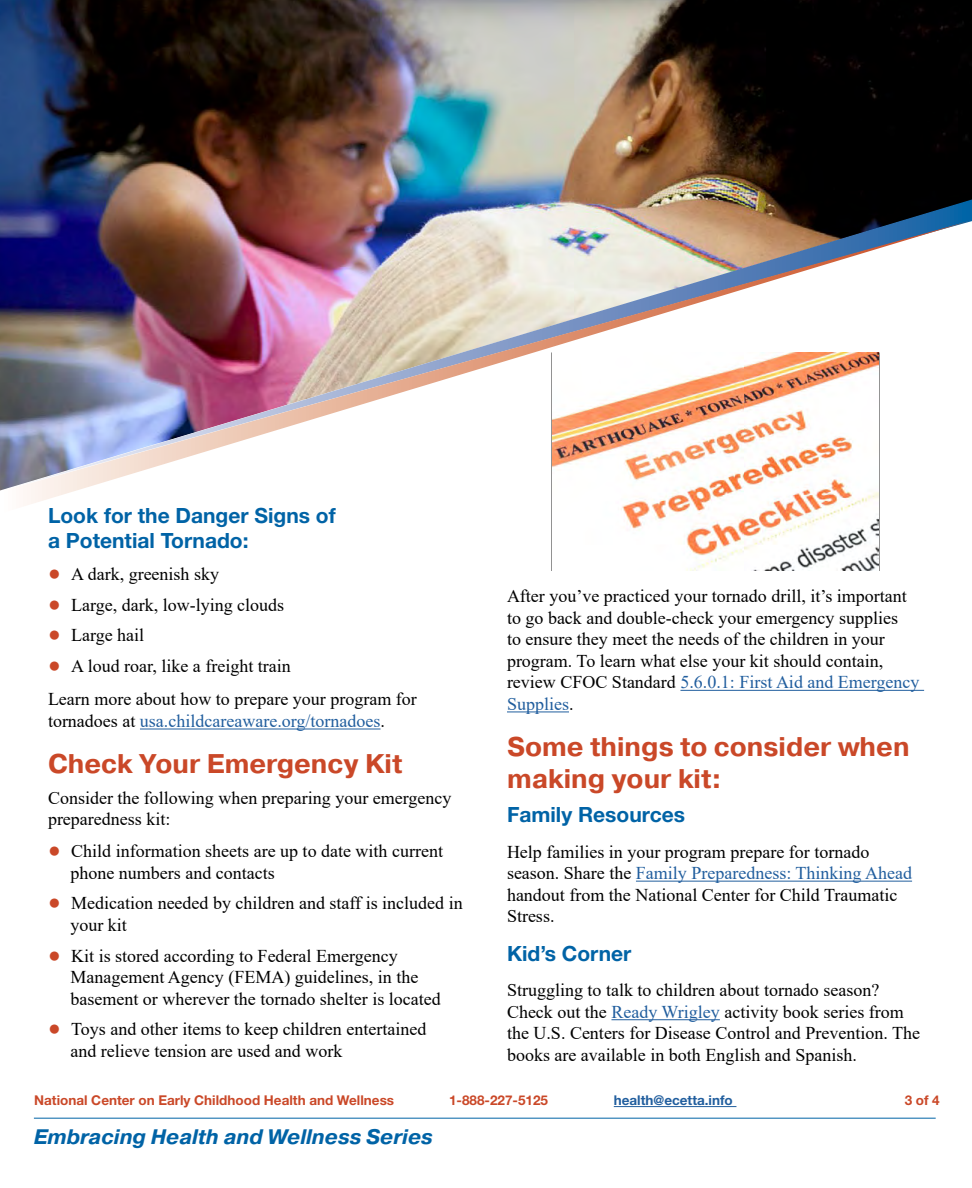
<style>
.page{position:relative;width:972px;height:1188px;background:#fff}
.page>*{position:absolute;margin:0;border:0;box-sizing:border-box;transform-origin:0 0}
.H2_-_Subhead{font:700 27px/32.4px "Pragmatica";color:#ca4828}
.H3_-_Subhead_Next_Co{font:700 21px/25.2px "Helvetica Neue LT Std";color:#0063a6}
.t1{font:italic 700 21px "Pragmatica";color:#0063a6}
.H3_-_Subhead{font:700 21px "Helvetica Neue LT Std";color:#0063a6}
.P_-_Basic_text_Next{font:18px/21.6px "Times New Roman";color:#000}
.P_-_Basic_text{font:18px/21.6px "Times New Roman";color:#000}
.t2{font:700 13.5px "Helvetica Neue LT Std";color:#ca4828}
.t3{font:700 13.5px "Helvetica Neue LT Std";color:#215e9e}
.s1{font-size:21px;color:#ca4828}
.s2{color:#215e9e}
</style>
<div class="page">
<hr style="left:614px;top:1106px;width:122px;height:1px;background:#215e9e">
<img style="left:0;top:0;width:972px;height:200px">
<img style="left:0;top:200px;width:972px;height:291px">
<img style="left:1px;top:220px;width:971px;height:293px">
<hr style="left:34px;top:1118px;width:902px;height:1px;background:#0063a6">
<hr style="left:140px;top:729px;width:241px;height:1px;background:#215e9e">
<hr style="left:680px;top:690px;width:244px;height:1px;background:#215e9e">
<hr style="left:507px;top:712px;width:62px;height:1px;background:#215e9e">
<hr style="left:636px;top:881px;width:276px;height:1px;background:#215e9e">
<hr style="left:611px;top:1019px;width:109px;height:1px;background:#215e9e">
<img style="left:552px;top:353px;width:327px;height:217px">
<h3 class="H3_-_Subhead_Next_Co" style="left:48px;top:502px;width:289px">Look for the Danger Signs of a Potential Tornado:</h3>
<p class="P_-_Basic_text_Next" style="left:48px;top:563px;width:173px"><span class="s1">●</span> A dark, greenish sky</p>
<p class="P_-_Basic_text_Next" style="left:48px;top:593px;width:238px"><span class="s1">●</span> Large, dark, low-lying clouds</p>
<p class="P_-_Basic_text_Next" style="left:48px;top:624px;width:98px"><span class="s1">●</span> Large hail</p>
<p class="P_-_Basic_text_Next" style="left:48px;top:654px;width:244px"><span class="s1">●</span> A loud roar, like a freight train</p>
<p class="P_-_Basic_text" style="left:48px;top:688px;width:370px">Learn more about how to prepare your program for tornadoes at <span class="s2">usa.childcareaware.org/tornadoes</span>.</p>
<h2 class="H2_-_Subhead" style="left:48px;top:748px;width:356px">Check Your Emergency Kit</h2>
<p class="P_-_Basic_text" style="left:48px;top:786px;width:405px">Consider the following when preparing your emergency preparedness kit:</p>
<p class="P_-_Basic_text_Next" style="left:71px;top:840px;width:374px;text-indent:-23px"><span class="s1">●</span> Child information sheets are up to date with current phone numbers and contacts</p>
<p class="P_-_Basic_text_Next" style="left:71px;top:892px;width:394px;text-indent:-23px"><span class="s1">●</span> Medication needed by children and staff is included in your kit</p>
<p class="P_-_Basic_text_Next" style="left:71px;top:944px;width:372px;text-indent:-23px"><span class="s1">●</span> Kit is stored according to Federal Emergency<br>Management Agency (FEMA) guidelines, in the basement or wherever the tornado shelter is located</p>
<p class="P_-_Basic_text_Next" style="left:71px;top:1018px;width:357px;text-indent:-23px"><span class="s1">●</span> Toys and other items to keep children entertained and relieve tension are used and work</p>
<p class="P_-_Basic_text_Next" style="left:507px;top:585px;width:414px">After you’ve practiced your tornado drill, it’s important to go back and double-check your emergency supplies<br>to ensure they meet the needs of the children in your program. To learn what else your kit should contain, review CFOC Standard <span class="s2">5.6.0.1: First Aid and Emergency Supplies</span>.</p>
<h2 class="H2_-_Subhead" style="left:507px;top:731px;width:404px">Some things to consider when making your kit:</h2>
<h3 class="H3_-_Subhead" style="left:507px;top:802px;width:180px">Family Resources</h3>
<p class="P_-_Basic_text" style="left:507px;top:840px;width:407px">Help families in your program prepare for tornado season. Share the <span class="s2">Family Preparedness: Thinking Ahead </span>handout from the National Center for Child Traumatic Stress.</p>
<h3 class="H3_-_Subhead" style="left:507px;top:941px;width:126px">Kid’s Corner</h3>
<p class="P_-_Basic_text" style="left:507px;top:979px;width:415px">Struggling to talk to children about tornado season?<br>Check out the <span class="s2">Ready Wrigley</span> activity book series from the U.S. Centers for Disease Control and Prevention. The books are available in both English and Spanish.</p>
<p class="t2" style="left:34px;top:1092px;width:362px">National Center on Early Childhood Health and Wellness</p>
<p class="t2" style="left:449px;top:1092px;width:101px">1-888-227-5125</p>
<p class="t3" style="left:614px;top:1092px;width:121px">health@ecetta.info</p>
<p class="t2" style="left:905px;top:1092px;width:37px">3 of 4</p>
<p class="t1" style="left:34px;top:1124px;width:401px">Embracing Health and Wellness Series</p>
</div>
